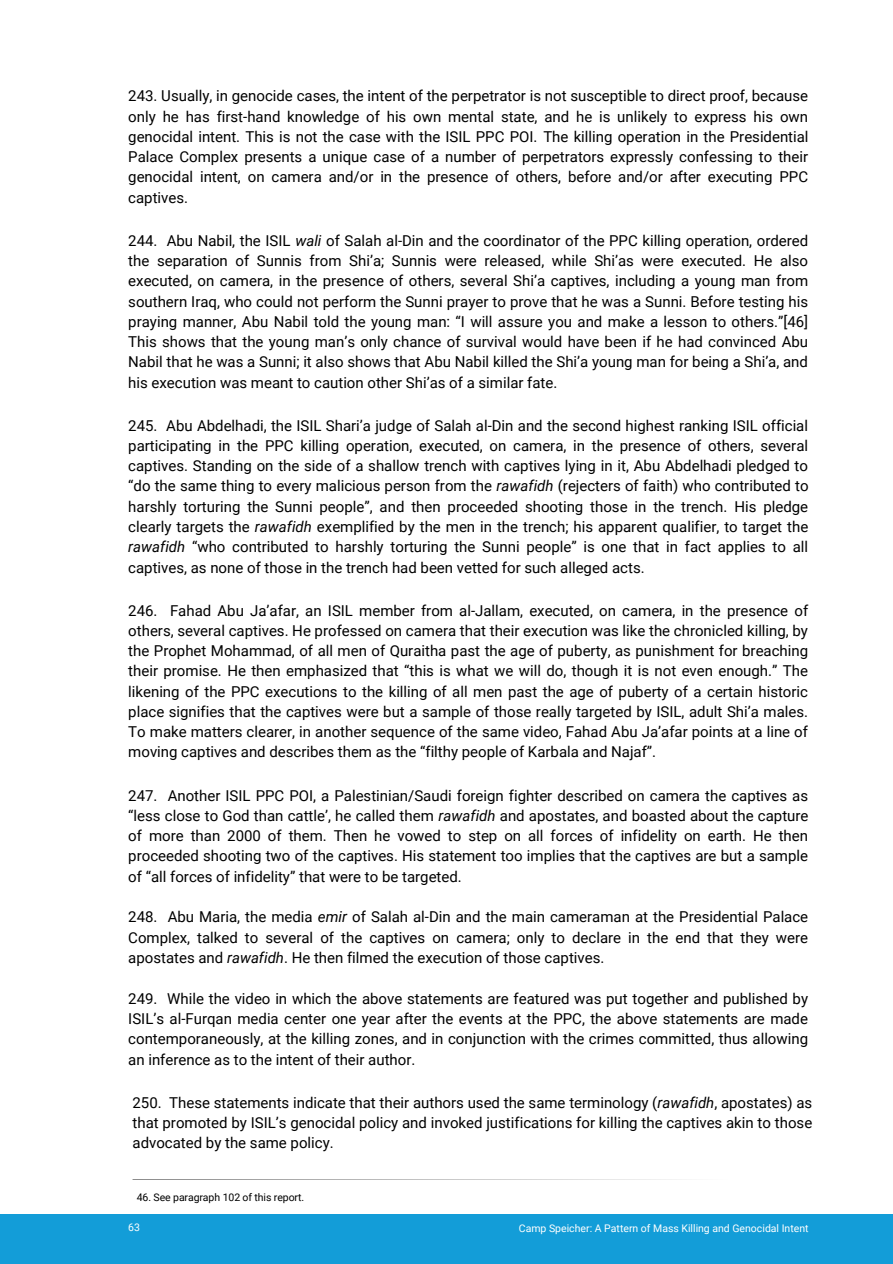
<style>
.page{position:relative;width:893px;height:1264px;background:#fff}
.page>*{position:absolute;margin:0;border:0;box-sizing:border-box;transform-origin:0 0}
.t1{font:15px/20.2px "Roboto";color:#000;text-align:justify}
.t2{font:10.5px "Roboto";color:#fff}
.t3{font:10.5px "Roboto";letter-spacing:-.01em;color:#000}
.s1{font-style:italic}
</style>
<div class="page">
<hr style="left:132px;top:1179px;width:601px;height:1px;background:#000">
<div style="left:0;top:1214px;width:892px;height:49px;background:#139dd8"></div>
<h1 class="t1" style="left:128px;top:86px;width:681px">243. Usually, in genocide cases, the intent of the perpetrator is not susceptible to direct proof, because only he has first-hand knowledge of his own mental state, and he is unlikely to express his own genocidal intent. This is not the case with the ISIL PPC POI. The killing operation in the Presidential Palace Complex presents a unique case of a number of perpetrators expressly confessing to their genocidal intent, on camera and/or in the presence of others, before and/or after executing PPC captives.</h1>
<h1 class="t1" style="left:128px;top:230px;width:681px">244. Abu Nabil, the ISIL <span class="s1">wali</span> of Salah al-Din and the coordinator of the PPC killing operation, ordered the separation of Sunnis from Shi’a; Sunnis were released, while Shi’as were executed. He also executed, on camera, in the presence of others, several Shi’a captives, including a young man from southern Iraq, who could not perform the Sunni prayer to prove that he was a Sunni. Before testing his praying manner, Abu Nabil told the young man: “I will assure you and make a lesson to others.”[46] This shows that the young man’s only chance of survival would have been if he had convinced Abu Nabil that he was a Sunni; it also shows that Abu Nabil killed the Shi’a young man for being a Shi’a, and his execution was meant to caution other Shi’as of a similar fate.</h1>
<h1 class="t1" style="left:128px;top:415px;width:681px">245. Abu Abdelhadi, the ISIL Shari’a judge of Salah al-Din and the second highest ranking ISIL official participating in the PPC killing operation, executed, on camera, in the presence of others, several captives. Standing on the side of a shallow trench with captives lying in it, Abu Abdelhadi pledged to “do the same thing to every malicious person from the <span class="s1">rawafidh</span> (rejecters of faith) who contributed to harshly torturing the Sunni people”, and then proceeded shooting those in the trench. His pledge clearly targets the <span class="s1">rawafidh</span> exemplified by the men in the trench; his apparent qualifier, to target the <span class="s1">rawafidh</span> “who contributed to harshly torturing the Sunni people” is one that in fact applies to all captives, as none of those in the trench had been vetted for such alleged acts.</h1>
<h1 class="t1" style="left:128px;top:600px;width:681px">246. Fahad Abu Ja’afar, an ISIL member from al-Jallam, executed, on camera, in the presence of others, several captives. He professed on camera that their execution was like the chronicled killing, by the Prophet Mohammad, of all men of Quraitha past the age of puberty, as punishment for breaching their promise. He then emphasized that “this is what we will do, though it is not even enough.” The likening of the PPC executions to the killing of all men past the age of puberty of a certain historic place signifies that the captives were but a sample of those really targeted by ISIL, adult Shi’a males.<br>To make matters clearer, in another sequence of the same video, Fahad Abu Ja’afar points at a line of moving captives and describes them as the “filthy people of Karbala and Najaf”.</h1>
<h1 class="t1" style="left:128px;top:785px;width:681px">247. Another ISIL PPC POI, a Palestinian/Saudi foreign fighter described on camera the captives as “less close to God than cattle’, he called them <span class="s1">rawafidh</span> and apostates, and boasted about the capture of more than 2000 of them. Then he vowed to step on all forces of infidelity on earth. He then proceeded shooting two of the captives. His statement too implies that the captives are but a sample of “all forces of infidelity” that were to be targeted.</h1>
<h1 class="t1" style="left:128px;top:907px;width:681px">248. Abu Maria, the media <span class="s1">emir</span> of Salah al-Din and the main cameraman at the Presidential Palace Complex, talked to several of the captives on camera; only to declare in the end that they were apostates and <span class="s1">rawafidh</span>. He then filmed the execution of those captives.</h1>
<h1 class="t1" style="left:128px;top:988px;width:681px">249. While the video in which the above statements are featured was put together and published by ISIL’s al-Furqan media center one year after the events at the PPC, the above statements are made contemporaneously, at the killing zones, and in conjunction with the crimes committed, thus allowing an inference as to the intent of their author.</h1>
<p class="t1" style="left:132px;top:1092px;width:681px">250. These statements indicate that their authors used the same terminology (<span class="s1">rawafidh</span>, apostates) as that promoted by ISIL’s genocidal policy and invoked justifications for killing the captives akin to those advocated by the same policy.</p>
<h1 class="t3" style="left:137px;top:1191px;width:169px">46. See paragraph 102 of this report.</h1>
<p class="t2" style="left:128px;top:1221px;width:13px">63</p>
<p class="t2" style="left:519px;top:1222px;width:291px">Camp Speicher: A Pattern of Mass Killing and Genocidal Intent</p>
</div>
